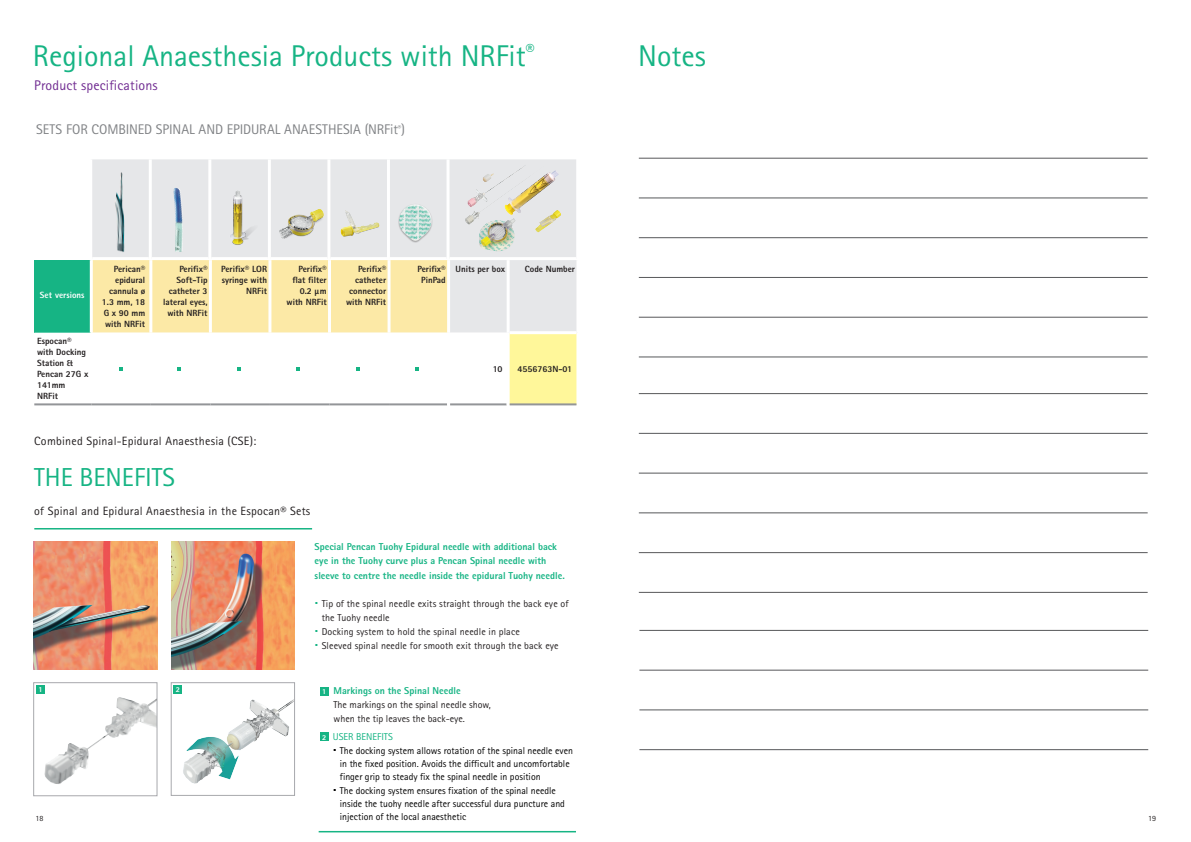
<style>
.page{position:relative;width:1191px;height:842px;background:#fff}
.page>*{position:absolute;margin:0;border:0;box-sizing:border-box;transform-origin:0 0}
.t1{font:30px "Rotis Sans Serif Pro";color:#16b484}
._21_Tabelle_fett{font:26px "Rotis Sans Serif Pro";color:#16b484}
.Subline_Versal{font:14px "Rotis Sans Serif Pro";letter-spacing:-.005em;color:#808285}
._01_Variable_cover_heading__28_31pt{font:14px "Rotis Sans Serif Pro";letter-spacing:.01em;color:#702b91}
._21_Tabelle_fett-2{font:12px "Rotis Sans Serif Pro";letter-spacing:.02em;color:#231f20}
.t2{font:10px/13px "Rotis Sans Serif Pro";color:#000}
._21_Tabelle_fett-3{font:10px/14px "Rotis Sans Serif Pro";letter-spacing:.01em;color:#231f20}
._21_Tabelle_fett-4{font:800 10px/14px "Rotis Sans Serif Pro";color:#16b484}
._20_Tabelle{font:800 9px/11px "Rotis Sans Serif Pro";color:#231f20;text-align:right}
.t3{font:800 9px "Rotis Sans Serif Pro";color:#fff}
.t4{font:8px "Rotis Sans Serif Pro";color:#231f20}
.Nummerierungsquadrat{font:800 7.5px "Rotis Sans Serif Pro";color:#fff}
.s1{color:#16b484}
</style>
<div class="page">
<hr style="left:34px;top:528px;width:278px;height:1px;background:#16b484">
<img style="left:171px;top:541px;width:123px;height:128px">
<img style="left:34px;top:541px;width:123px;height:128px">
<img style="left:44px;top:697px;width:94px;height:87px">
<div style="left:33px;top:682px;width:124px;height:114px;border:1px solid #a8a9ad"></div>
<img style="left:183px;top:699px;width:110px;height:85px">
<div style="left:171px;top:682px;width:124px;height:114px;border:1px solid #a8a9ad"></div>
<hr style="left:319px;top:831px;width:257px;height:1px;background:#16b484">
<div style="left:320px;top:687px;width:8px;height:9px;background:#16b484"></div>
<div style="left:320px;top:733px;width:8px;height:8px;background:#16b484"></div>
<div style="left:36px;top:685px;width:9px;height:9px;background:#16b484"></div>
<div style="left:174px;top:685px;width:8px;height:9px;background:#16b484"></div>
<div style="left:171px;top:159px;width:405px;height:98px;background:#e6e7e9"></div>
<hr style="left:208px;top:159px;width:3px;height:101px;background:#fff">
<hr style="left:268px;top:159px;width:3px;height:101px;background:#fff">
<hr style="left:327px;top:159px;width:3px;height:101px;background:#fff">
<hr style="left:387px;top:159px;width:3px;height:101px;background:#fff">
<hr style="left:446px;top:159px;width:3px;height:101px;background:#fff">
<hr style="left:34px;top:403px;width:57px;height:2px;background:#939598">
<hr style="left:91px;top:403px;width:60px;height:2px;background:#939598">
<hr style="left:151px;top:403px;width:59px;height:2px;background:#939598">
<hr style="left:210px;top:403px;width:60px;height:2px;background:#939598">
<hr style="left:270px;top:403px;width:59px;height:2px;background:#939598">
<hr style="left:329px;top:403px;width:60px;height:2px;background:#939598">
<hr style="left:389px;top:403px;width:58px;height:2px;background:#939598">
<hr style="left:450px;top:403px;width:56px;height:2px;background:#939598">
<hr style="left:509px;top:403px;width:67px;height:2px;background:#939598">
<svg style="left:34px;top:260px;width:543px;height:144px"></svg>
<img style="left:173px;top:187px;width:10px;height:65px">
<div style="left:398px;top:204px;width:35px;height:39px;background:#231f20;opacity:.35"></div>
<img style="left:399px;top:204px;width:33px;height:37px">
<img style="left:340px;top:210px;width:40px;height:27px">
<img style="left:276px;top:189px;width:51px;height:52px">
<img style="left:202px;top:182px;width:73px;height:66px">
<img style="left:465px;top:165px;width:91px;height:60px">
<img style="left:92px;top:159px;width:79px;height:98px">
<hr style="left:639px;top:158px;width:508px;height:1px;background:#57585a">
<hr style="left:639px;top:198px;width:508px;height:1px;background:#57585a">
<hr style="left:639px;top:237px;width:508px;height:1px;background:#57585a">
<hr style="left:639px;top:277px;width:508px;height:1px;background:#57585a">
<hr style="left:639px;top:317px;width:508px;height:1px;background:#57585a">
<hr style="left:639px;top:357px;width:508px;height:1px;background:#57585a">
<hr style="left:639px;top:393px;width:508px;height:1px;background:#57585a">
<hr style="left:639px;top:433px;width:508px;height:1px;background:#57585a">
<hr style="left:639px;top:473px;width:508px;height:1px;background:#57585a">
<hr style="left:639px;top:513px;width:508px;height:1px;background:#57585a">
<hr style="left:639px;top:552px;width:508px;height:1px;background:#57585a">
<hr style="left:639px;top:592px;width:508px;height:1px;background:#57585a">
<hr style="left:639px;top:630px;width:509px;height:1px;background:#57585a">
<hr style="left:639px;top:670px;width:509px;height:1px;background:#57585a">
<hr style="left:639px;top:710px;width:509px;height:1px;background:#57585a">
<hr style="left:639px;top:749px;width:509px;height:1px;background:#57585a">
<p class="t1" style="left:33px;top:38px;width:503px">Regional Anaesthesia Products with NRFit<sup>®</sup></p>
<p class="_01_Variable_cover_heading__28_31pt" style="left:34px;top:77px;width:125px">Product specifications</p>
<p class="Subline_Versal" style="left:36px;top:121px;width:370px">SETS FOR COMBINED SPINAL AND EPIDURAL ANAESTHESIA (NRFit<sup>®</sup>)</p>
<p class="t3" style="left:40px;top:289px;width:46px">Set versions</p>
<p class="_20_Tabelle" style="left:37px;top:336px;width:53px;text-align:left">Espocan® with Docking<br>Station &amp;<br>Pencan 27G x<br>141mm</p>
<p class="_20_Tabelle" style="left:37px;top:391px;width:22px">NRFit</p>
<p class="_20_Tabelle" style="left:114px;top:263px;width:33px">Perican®</p>
<p class="_20_Tabelle" style="left:102px;top:274px;width:45px">epidural cannula ø<br>1.3 mm, 18<br>G x 90 mm with NRFit</p>
<p class="_20_Tabelle" style="left:179px;top:263px;width:30px">Perifix®</p>
<p class="_20_Tabelle" style="left:177px;top:274px;width:32px">Soft-Tip</p>
<p class="_20_Tabelle" style="left:169px;top:285px;width:40px">catheter 3</p>
<p class="_20_Tabelle" style="left:163px;top:296px;width:46px;text-align:center">lateral eyes, with NRFit</p>
<p class="_20_Tabelle" style="left:221px;top:263px;width:47px">Perifix® LOR</p>
<p class="_20_Tabelle" style="left:222px;top:274px;width:47px">syringe with<br>NRFit</p>
<p class="_20_Tabelle" style="left:298px;top:263px;width:30px">Perifix®</p>
<p class="_20_Tabelle" style="left:292px;top:274px;width:36px">flat filter</p>
<p class="_20_Tabelle" style="left:300px;top:285px;width:28px">0.2 μm</p>
<p class="_20_Tabelle" style="left:286px;top:296px;width:42px">with NRFit</p>
<p class="_21_Tabelle_fett-2" style="left:34px;top:434px;width:224px">Combined Spinal-Epidural Anaesthesia (CSE):</p>
<p class="_21_Tabelle_fett" style="left:34px;top:462px;width:142px">THE BENEFITS</p>
<p class="_21_Tabelle_fett-2" style="left:34px;top:503px;width:277px">of Spinal and Epidural Anaesthesia in the Espocan® Sets</p>
<p class="_20_Tabelle" style="left:358px;top:263px;width:30px">Perifix®</p>
<p class="_20_Tabelle" style="left:355px;top:274px;width:33px">catheter</p>
<p class="_20_Tabelle" style="left:346px;top:285px;width:42px;text-align:center">connector with NRFit</p>
<p class="_20_Tabelle" style="left:417px;top:263px;width:30px">Perifix®</p>
<p class="_20_Tabelle" style="left:421px;top:274px;width:26px">PinPad</p>
<p class="_20_Tabelle" style="left:455px;top:263px;width:51px">Units per box</p>
<p class="_20_Tabelle" style="left:525px;top:263px;width:52px">Code Number</p>
<p class="_20_Tabelle" style="left:493px;top:363px;width:11px">10</p>
<p class="_20_Tabelle" style="left:517px;top:363px;width:56px">4556763N-01</p>
<p class="Nummerierungsquadrat" style="left:38px;top:685px;width:6px">1</p>
<p class="Nummerierungsquadrat" style="left:176px;top:685px;width:6px">2</p>
<p class="_21_Tabelle_fett-4" style="left:315px;top:540px;width:252px">Special Pencan Tuohy Epidural needle with additional back eye in the Tuohy curve plus a Pencan Spinal needle with sleeve to centre the needle inside the epidural Tuohy needle.</p>
<p class="_21_Tabelle_fett-3" style="left:322px;top:596px;width:248px;text-indent:-7px"><sup>.</sup> Tip of the spinal needle exits straight through the back eye of the Tuohy needle</p>
<p class="_21_Tabelle_fett-3" style="left:315px;top:624px;width:207px"><sup>.</sup> Docking system to hold the spinal needle in place</p>
<p class="_21_Tabelle_fett-3" style="left:315px;top:638px;width:245px"><sup>.</sup> Sleeved spinal needle for smooth exit through the back eye</p>
<p class="Nummerierungsquadrat" style="left:322px;top:687px;width:6px">1</p>
<p class="_21_Tabelle_fett-4" style="left:333px;top:684px;width:129px">Markings on the Spinal Needle</p>
<p class="_21_Tabelle_fett-3" style="left:333px;top:698px;width:159px">The markings on the spinal needle show, when the tip leaves the back-eye.</p>
<p class="t1" style="left:638px;top:38px;width:69px">Notes</p>
<p class="t2" style="left:333px;top:729px;width:242px;line-height:14px"><span class="s1">USER BENEFITS<br></span><sup>.</sup> The docking system allows rotation of the spinal needle even</p>
<p class="t2" style="left:340px;top:757px;width:231px">in the fixed position. Avoids the difficult and uncomfortable finger grip to steady fix the spinal needle in position</p>
<p class="t2" style="left:340px;top:784px;width:226px;text-indent:-7px"><sup>.</sup> The docking system ensures fixation of the spinal needle inside the tuohy needle after successful dura puncture and injection of the local anaesthetic</p>
<p class="Nummerierungsquadrat" style="left:322px;top:732px;width:6px">2</p>
<p class="t4" style="left:35px;top:813px;width:9px">18</p>
<p class="t4" style="left:1148px;top:813px;width:9px">19</p>
</div>
